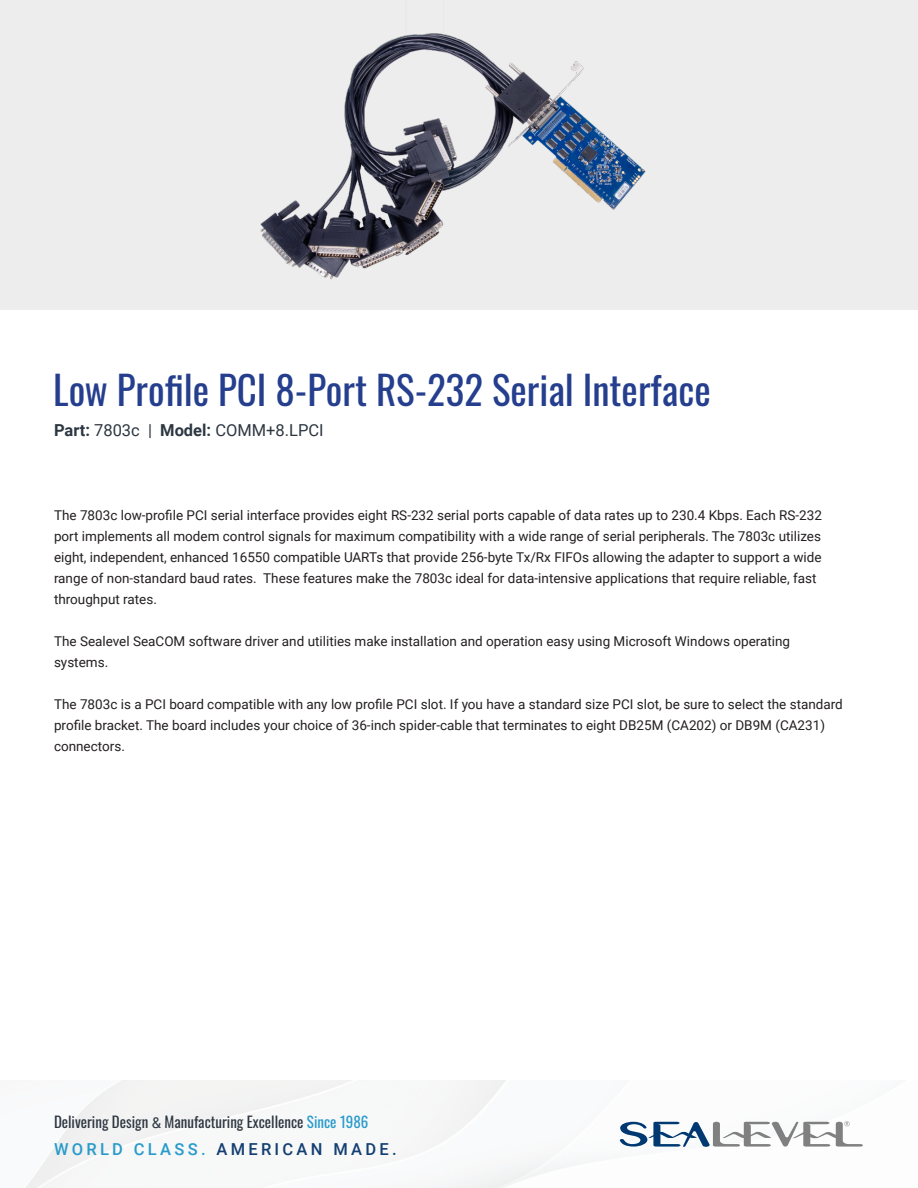
<style>
.page{position:relative;width:918px;height:1188px;background:#fff}
.page>*{position:absolute;margin:0;border:0;box-sizing:border-box;transform-origin:0 0}
.t1{font:39px "Oswald";color:#253f8e}
.t2{font:16.5px "Roboto";color:#2d3741}
.t3{font:500 16.5px "Roboto";letter-spacing:.2em;color:#133f72}
.t4{font:15px "Oswald";color:#2d3741}
.t5{font:13.5px/21px "Roboto";color:#231f20}
.s1{font-weight:700}
.s2{font-family:"Roboto"}
.s3{color:#289bcb}
</style>
<div class="page">
<div style="left:0;top:0;width:918px;height:309px;background:#ededed"></div>
<svg style="left:620px;top:1121px;width:243px;height:26px"></svg>
<img style="left:228px;top:33px;width:444px;height:277px">
<p class="t1" style="left:53px;top:355px;width:659px">Low Profile PCI 8-Port RS-232 Serial Interface</p>
<p class="t2" style="left:54px;top:419px;width:271px"><span class="s1">Part:</span> 7803c | <span class="s1">Model:</span> COMM+8.LPCI</p>
<p class="t5" style="left:54px;top:504px;width:769px">The 7803c low-profile PCI serial interface provides eight RS-232 serial ports capable of data rates up to 230.4 Kbps. Each RS-232 port implements all modem control signals for maximum compatibility with a wide range of serial peripherals. The 7803c utilizes eight, independent, enhanced 16550 compatible UARTs that provide 256-byte Tx/Rx FIFOs allowing the adapter to support a wide range of non-standard baud rates. These features make the 7803c ideal for data-intensive applications that require reliable, fast throughput rates.</p>
<p class="t5" style="left:54px;top:630px;width:738px">The Sealevel SeaCOM software driver and utilities make installation and operation easy using Microsoft Windows operating systems.</p>
<p class="t5" style="left:54px;top:693px;width:790px">The 7803c is a PCI board compatible with any low profile PCI slot. If you have a standard size PCI slot, be sure to select the standard profile bracket. The board includes your choice of 36-inch spider-cable that terminates to eight DB25M (CA202) or DB9M (CA231) connectors.</p>
<p class="t4" style="left:54px;top:1109px;width:316px">Delivering Design <span class="s2">&amp;</span> Manufacturing Excellence <span class="s3">Since 1986</span></p>
<p class="t3" style="left:54px;top:1138px;width:344px"><span class="s3">WORLD CLASS.</span> AMERICAN MADE.</p>
</div>
